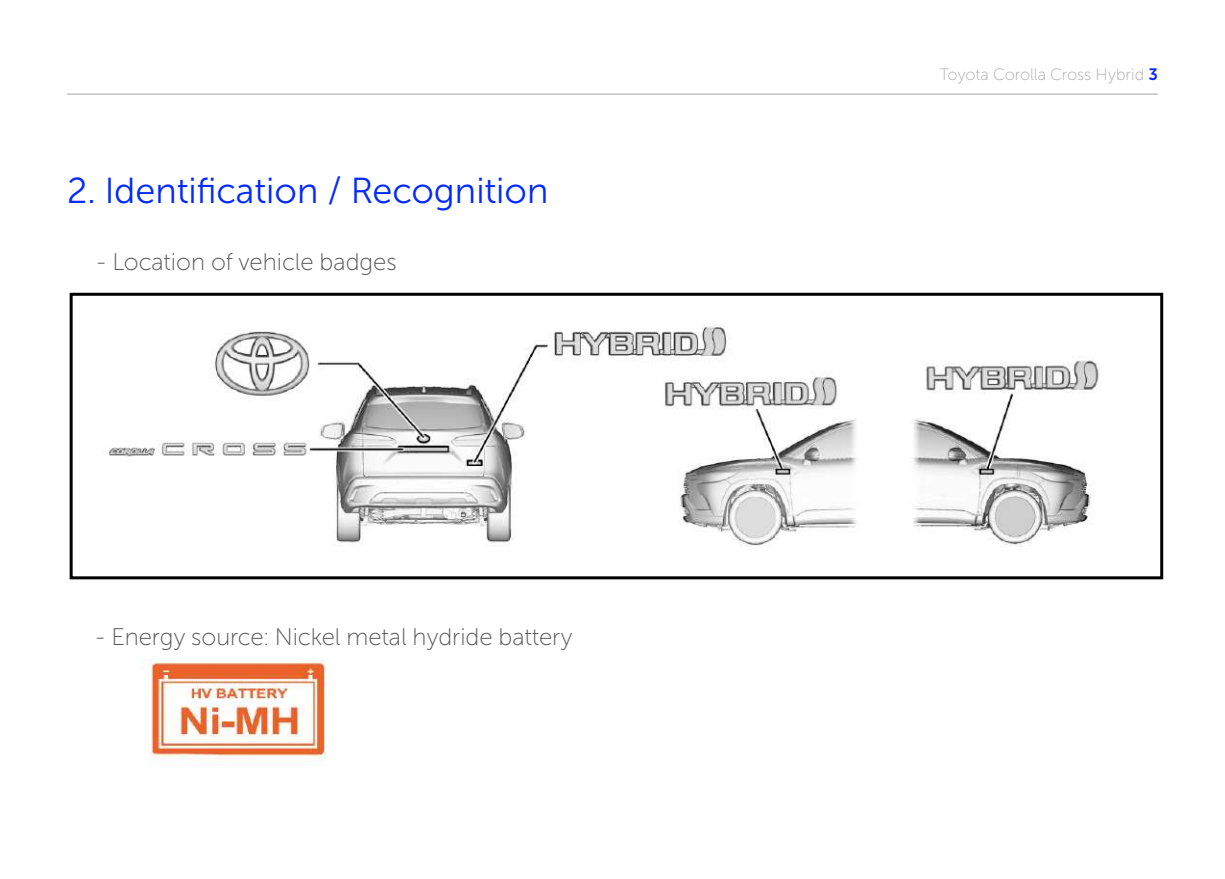
<style>
.page{position:relative;width:1225px;height:879px;background:#fff}
.page>*{position:absolute;margin:0;border:0;box-sizing:border-box;transform-origin:0 0}
.t1{font:36px "Museo Sans Cyrl 300";color:#0329ff}
.t2{font:24px "Museo Sans Cyrl 100";color:#535353}
.t3{font:16.4px "Museo Sans Cyrl 100";color:#aaa}
.s1{font-family:"Museo Sans Cyrl 700";color:#0329ff}
</style>
<div class="page">
<hr style="left:67px;top:94px;width:1090px;height:1px;background:#aaa">
<img style="left:105px;top:324px;width:994px;height:222px">
<img style="left:145px;top:659px;width:181px;height:103px">
<div style="left:70px;top:293px;width:1093px;height:286px;border:3px solid #000"></div>
<h1 class="t1" style="left:67px;top:171px;width:483px">2. Identification / Recognition</h1>
<p class="t2" style="left:96px;top:248px;width:302px">- Location of vehicle badges</p>
<p class="t2" style="left:95px;top:623px;width:479px">- Energy source: Nickel metal hydride battery</p>
<p class="t3" style="left:939px;top:66px;width:220px">Toyota Corolla Cross Hybrid <span class="s1">3</span></p>
</div>
